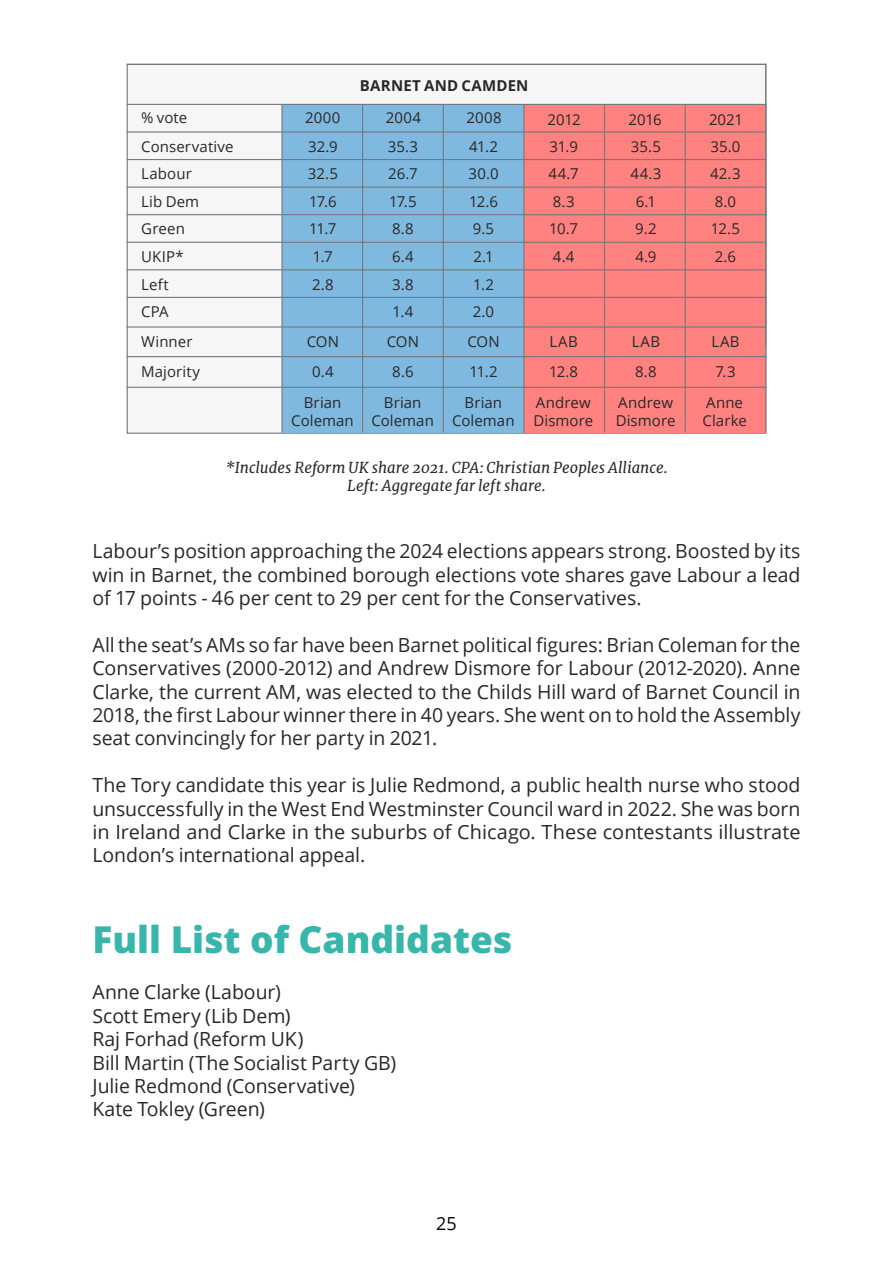
<style>
.page{position:relative;width:893px;height:1263px;background:#fff}
.page>*{position:absolute;margin:0;border:0;box-sizing:border-box;transform-origin:0 0}
.t1{font:37.05px "Open Sans";color:#38b6ab}
.t2{font:19.5px/23.4px "Open Sans";letter-spacing:-.005em;color:#282827;text-align:justify}
.t3{font:18px "Open Sans";color:#000}
.t4{font:15px/18px "Open Sans";letter-spacing:.005em;color:#282827}
.t5{font:italic 15px/18px "Merriweather";color:#282827;text-align:center}
.t6{font:700 15px "Open Sans";letter-spacing:.02em;color:#282827}
</style>
<div class="page">
<div style="left:127px;top:64px;width:639px;height:370px;background:#f6f6f6;border:1px solid #76787a"></div>
<div style="left:524px;top:104px;width:241px;height:329px;background:#ff8180"></div>
<div style="left:282px;top:104px;width:241px;height:329px;background:#80b9e0"></div>
<hr style="left:127px;top:104px;width:639px;height:1px;background:#76787a">
<hr style="left:127px;top:64px;width:639px;height:1px;background:#76787a">
<hr style="left:127px;top:131px;width:639px;height:2px;background:#76787a">
<hr style="left:127px;top:159px;width:639px;height:1px;background:#76787a">
<hr style="left:127px;top:187px;width:639px;height:1px;background:#76787a">
<hr style="left:127px;top:214px;width:639px;height:1px;background:#76787a">
<hr style="left:127px;top:242px;width:639px;height:1px;background:#76787a">
<hr style="left:127px;top:269px;width:639px;height:1px;background:#76787a">
<hr style="left:127px;top:297px;width:639px;height:1px;background:#76787a">
<hr style="left:127px;top:326px;width:639px;height:2px;background:#76787a">
<hr style="left:127px;top:356px;width:639px;height:1px;background:#76787a">
<hr style="left:127px;top:387px;width:639px;height:1px;background:#76787a">
<hr style="left:281px;top:104px;width:2px;height:329px;background:#76787a">
<hr style="left:362px;top:104px;width:1px;height:329px;background:#76787a">
<hr style="left:443px;top:104px;width:1px;height:329px;background:#76787a">
<hr style="left:523px;top:104px;width:1px;height:329px;background:#76787a">
<hr style="left:604px;top:104px;width:1px;height:329px;background:#76787a">
<hr style="left:685px;top:104px;width:1px;height:329px;background:#76787a">
<hr style="left:765px;top:104px;width:1px;height:329px;background:#76787a">
<hr style="left:765px;top:64px;width:1px;height:281px;background:#76787a">
<p class="t6" style="left:360px;top:75px;width:170px">BARNET AND CAMDEN</p>
<p class="t4" style="left:141px;top:108px;width:48px">% vote</p>
<p class="t4" style="left:305px;top:108px;width:37px">2000</p>
<p class="t4" style="left:386px;top:108px;width:37px">2004</p>
<p class="t4" style="left:467px;top:108px;width:37px">2008</p>
<p class="t4" style="left:308px;top:137px;width:31px">32.9</p>
<p class="t4" style="left:388px;top:137px;width:32px">35.3</p>
<p class="t4" style="left:469px;top:137px;width:30px">41.2</p>
<p class="t4" style="left:549px;top:137px;width:30px">31.9</p>
<p class="t4" style="left:631px;top:137px;width:32px">35.5</p>
<p class="t4" style="left:710px;top:137px;width:31px">35.0</p>
<p class="t4" style="left:308px;top:164px;width:32px">32.5</p>
<p class="t4" style="left:388px;top:164px;width:31px">26.7</p>
<p class="t4" style="left:468px;top:164px;width:32px">30.0</p>
<p class="t4" style="left:548px;top:164px;width:32px">44.7</p>
<p class="t4" style="left:630px;top:164px;width:33px">44.3</p>
<p class="t4" style="left:710px;top:164px;width:32px">42.3</p>
<p class="t4" style="left:309px;top:192px;width:29px">17.6</p>
<p class="t4" style="left:389px;top:192px;width:29px">17.5</p>
<p class="t4" style="left:469px;top:192px;width:30px">12.6</p>
<p class="t4" style="left:553px;top:192px;width:23px">8.3</p>
<p class="t4" style="left:636px;top:192px;width:22px">6.1</p>
<p class="t4" style="left:715px;top:192px;width:23px">8.0</p>
<p class="t4" style="left:309px;top:220px;width:29px">11.7</p>
<p class="t4" style="left:392px;top:220px;width:23px">8.8</p>
<p class="t4" style="left:473px;top:220px;width:23px">9.5</p>
<p class="t4" style="left:549px;top:220px;width:30px">10.7</p>
<p class="t4" style="left:635px;top:220px;width:23px">9.2</p>
<p class="t4" style="left:711px;top:220px;width:31px">12.5</p>
<p class="t4" style="left:313px;top:247px;width:22px">1.7</p>
<p class="t4" style="left:392px;top:247px;width:23px">6.4</p>
<p class="t4" style="left:473px;top:247px;width:22px">2.1</p>
<p class="t4" style="left:553px;top:247px;width:23px">4.4</p>
<p class="t4" style="left:635px;top:247px;width:23px">4.9</p>
<p class="t4" style="left:715px;top:247px;width:23px">2.6</p>
<p class="t4" style="left:312px;top:275px;width:23px">2.8</p>
<p class="t4" style="left:392px;top:275px;width:23px">3.8</p>
<p class="t4" style="left:473px;top:275px;width:22px">1.2</p>
<p class="t4" style="left:393px;top:302px;width:22px">1.4</p>
<p class="t4" style="left:473px;top:302px;width:23px">2.0</p>
<p class="t4" style="left:307px;top:332px;width:34px">CON</p>
<p class="t4" style="left:387px;top:332px;width:34px">CON</p>
<p class="t4" style="left:467px;top:332px;width:34px">CON</p>
<p class="t4" style="left:549px;top:332px;width:30px">LAB</p>
<p class="t4" style="left:632px;top:332px;width:30px">LAB</p>
<p class="t4" style="left:711px;top:332px;width:30px">LAB</p>
<p class="t4" style="left:312px;top:363px;width:23px">0.4</p>
<p class="t4" style="left:392px;top:363px;width:23px">8.6</p>
<p class="t4" style="left:469px;top:363px;width:30px">11.2</p>
<p class="t4" style="left:549px;top:363px;width:31px">12.8</p>
<p class="t4" style="left:635px;top:363px;width:23px">8.8</p>
<p class="t4" style="left:715px;top:363px;width:22px">7.3</p>
<p class="t4" style="left:547px;top:110px;width:35px">2012</p>
<p class="t4" style="left:628px;top:110px;width:35px">2016</p>
<p class="t4" style="left:709px;top:110px;width:36px">2021</p>
<p class="t4" style="left:141px;top:132px;width:94px;line-height:27.6px">Conservative<br>Labour<br>Lib Dem<br>Green<br>UKIP*</p>
<p class="t4" style="left:141px;top:270px;width:29px;line-height:27.6px">Left<br>CPA</p>
<p class="t4" style="left:141px;top:325px;width:60px;line-height:30.8px">Winner<br>Majority</p>
<p class="t4" style="left:291px;top:393px;width:64px;text-align:center">Brian<br>Coleman</p>
<p class="t4" style="left:371px;top:393px;width:64px;text-align:center">Brian<br>Coleman</p>
<p class="t4" style="left:452px;top:393px;width:64px;text-align:center">Brian<br>Coleman</p>
<p class="t4" style="left:533px;top:393px;width:61px">Andrew<br>Dismore</p>
<p class="t4" style="left:616px;top:393px;width:61px">Andrew<br>Dismore</p>
<p class="t4" style="left:702px;top:393px;width:46px">Anne<br>Clarke</p>
<p class="t5" style="left:225px;top:459px;width:444px">*Includes Reform UK share 2021. CPA: Christian Peoples Alliance.<br>Left: Aggregate far left share.</p>
<p class="t2" style="left:92px;top:539px;width:710px">Labour’s position approaching the 2024 elections appears strong. Boosted by its win in Barnet, the combined borough elections vote shares gave Labour a lead of 17 points - 46 per cent to 29 per cent for the Conservatives.</p>
<p class="t2" style="left:92px;top:632px;width:710px">All the seat’s AMs so far have been Barnet political figures: Brian Coleman for the Conservatives (2000-2012) and Andrew Dismore for Labour (2012-2020). Anne Clarke, the current AM, was elected to the Childs Hill ward of Barnet Council in 2018, the first Labour winner there in 40 years. She went on to hold the Assembly seat convincingly for her party in 2021.</p>
<p class="t2" style="left:92px;top:773px;width:709px">The Tory candidate this year is Julie Redmond, a public health nurse who stood unsuccessfully in the West End Westminster Council ward in 2022. She was born in Ireland and Clarke in the suburbs of Chicago. These contestants illustrate London’s international appeal.</p>
<h1 class="t1" style="left:92px;top:914px;width:421px">Full List of Candidates</h1>
<p class="t2" style="left:92px;top:980px;width:305px;text-align:left">Anne Clarke (Labour)<br>Scott Emery (Lib Dem)<br>Raj Forhad (Reform UK)<br>Bill Martin (The Socialist Party GB)<br>Julie Redmond (Conservative)<br>Kate Tokley (Green)</p>
<p class="t3" style="left:436px;top:1211px;width:22px">25</p>
</div>
